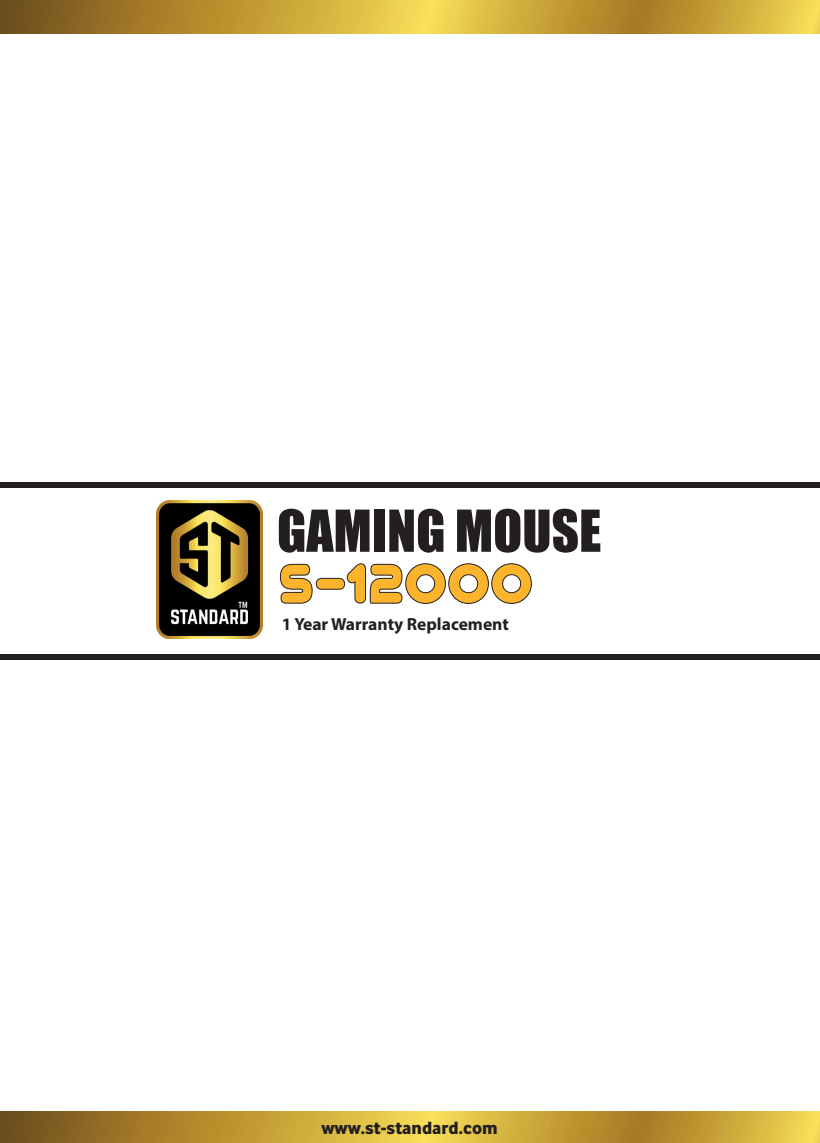
<style>
.page{position:relative;width:820px;height:1143px;background:#fff}
.page>*{position:absolute;margin:0;border:0;box-sizing:border-box;transform-origin:0 0}
.t1{font:53.38px "Impact";color:#231f20}
.t2{font:52.15px "Youre Gone";color:#fcb42c}
.t3{font:700 17.5px "Myriad Pro";color:#231f20}
.t4{font:17.5px "Emad Dianae Xtra Regular";color:#231f20}
</style>
<div class="page">
<div style="left:0;top:654px;width:820px;height:6px;background:#231f20"></div>
<div style="left:0;top:482px;width:820px;height:6px;background:#231f20"></div>
<svg style="left:280px;top:563px;width:252px;height:41px"></svg>
<img style="left:156px;top:500px;width:106px;height:138px">
<img style="left:0;top:1px;width:820px;height:33px">
<img style="left:0;top:1111px;width:819px;height:31px">
<h1 class="t1" style="left:277px;top:489px;width:326px">GAMING MOUSE</h1>
<h2 class="t2" style="left:278px;top:552px;width:256px">S-12000</h2>
<p class="t3" style="left:282px;top:613px;width:228px">1 Year Warranty Replacement</p>
<p class="t4" style="left:321px;top:1115px;width:178px">www.st-standard.com</p>
</div>
